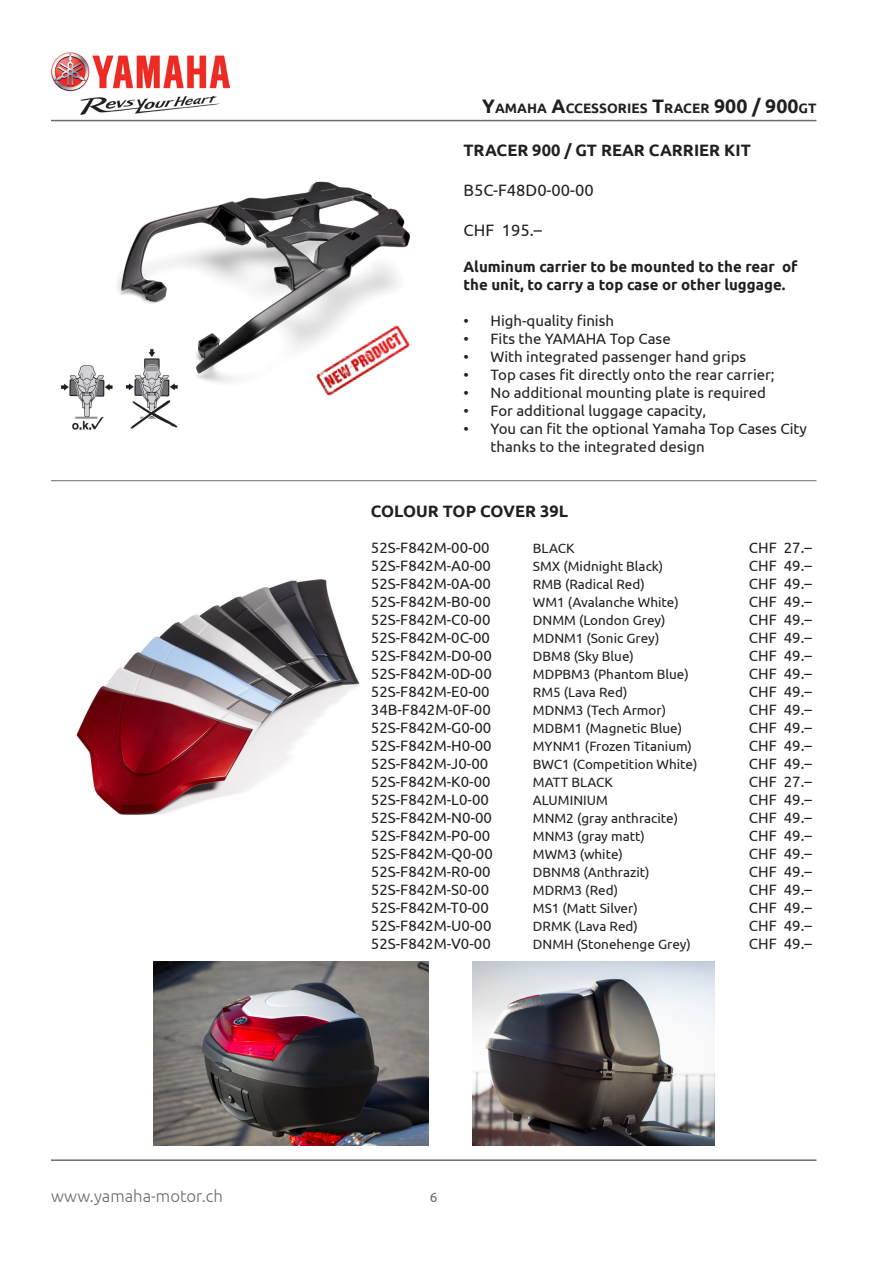
<style>
.page{position:relative;width:893px;height:1263px;background:#fff}
.page>*{position:absolute;margin:0;border:0;box-sizing:border-box;transform-origin:0 0}
.t1{font:700 16.5px "Ubuntu";color:#231f20}
.t2{font:16.5px "Ubuntu";color:#231f20}
.t3{font:300 16.5px "Ubuntu";color:#6b6b6e}
.t4{font:15px/18px "Ubuntu";color:#231f20}
.t5{font:700 15px/18px "Ubuntu";color:#231f20}
.t6{font:700 13.65px "Ubuntu";color:#231f20}
.t7{font:13.5px "Ubuntu";color:#231f20}
.t8{font:13.5px "Ubuntu";color:#6b6b6e}
.s1{font-size:19.5px}
</style>
<div class="page">
<hr style="left:51px;top:1159px;width:765px;height:2px;background:#6b6b6e">
<hr style="left:51px;top:120px;width:765px;height:1px;background:#6b6b6e">
<img style="left:51px;top:53px;width:179px;height:62px">
<img style="left:117px;top:181px;width:293px;height:202px">
<img style="left:305px;top:320px;width:105px;height:76px">
<img style="left:60px;top:349px;width:130px;height:81px">
<hr style="left:51px;top:480px;width:765px;height:1px;background:#6b6b6e">
<img style="left:76px;top:579px;width:284px;height:236px">
<img style="left:153px;top:962px;width:276px;height:183px">
<img style="left:472px;top:962px;width:242px;height:183px">
<p class="t6" style="left:482px;top:100px;width:335px"><span class="s1">Y</span>AMAHA <span class="s1">A</span>CCESSORIES <span class="s1">T</span>RACER <span class="s1">900 / 900</span>GT</p>
<p class="t1" style="left:463px;top:140px;width:289px">TRACER 900 / GT REAR CARRIER KIT</p>
<p class="t2" style="left:463px;top:180px;width:132px">B5C-F48D0-00-00</p>
<p class="t2" style="left:463px;top:220px;width:80px">CHF 195.–</p>
<p class="t5" style="left:463px;top:257px;width:336px">Aluminum carrier to be mounted to the rear of the unit, to carry a top case or other luggage.</p>
<p class="t4" style="left:463px;top:311px;width:152px">• High-quality finish</p>
<p class="t4" style="left:463px;top:329px;width:209px">• Fits the YAMAHA Top Case</p>
<p class="t4" style="left:463px;top:347px;width:284px">• With integrated passenger hand grips</p>
<p class="t4" style="left:463px;top:365px;width:313px">• Top cases fit directly onto the rear carrier;</p>
<p class="t4" style="left:463px;top:383px;width:304px">• No additional mounting plate is required</p>
<p class="t4" style="left:463px;top:401px;width:244px">• For additional luggage capacity,</p>
<p class="t4" style="left:490px;top:419px;width:318px;text-indent:-27px">• You can fit the optional Yamaha Top Cases City thanks to the integrated design</p>
<p class="t1" style="left:371px;top:501px;width:199px">COLOUR TOP COVER 39L</p>
<p class="t4" style="left:371px;top:538px;width:120px">52S-F842M-00-00</p>
<p class="t7" style="left:533px;top:539px;width:43px">BLACK</p>
<p class="t4" style="left:749px;top:538px;width:64px">CHF 27.–</p>
<p class="t4" style="left:371px;top:556px;width:122px">52S-F842M-A0-00</p>
<p class="t7" style="left:533px;top:557px;width:132px">SMX (Midnight Black)</p>
<p class="t4" style="left:749px;top:556px;width:64px">CHF 49.–</p>
<p class="t4" style="left:371px;top:574px;width:122px">52S-F842M-0A-00</p>
<p class="t7" style="left:533px;top:575px;width:113px">RMB (Radical Red)</p>
<p class="t4" style="left:749px;top:574px;width:64px">CHF 49.–</p>
<p class="t4" style="left:371px;top:592px;width:121px">52S-F842M-B0-00</p>
<p class="t7" style="left:533px;top:593px;width:147px">WM1 (Avalanche White)</p>
<p class="t4" style="left:749px;top:592px;width:64px">CHF 49.–</p>
<p class="t4" style="left:371px;top:610px;width:121px">52S-F842M-C0-00</p>
<p class="t7" style="left:533px;top:611px;width:134px">DNMM (London Grey)</p>
<p class="t4" style="left:749px;top:610px;width:64px">CHF 49.–</p>
<p class="t4" style="left:371px;top:628px;width:121px">52S-F842M-0C-00</p>
<p class="t7" style="left:533px;top:629px;width:128px">MDNM1 (Sonic Grey)</p>
<p class="t4" style="left:749px;top:628px;width:64px">CHF 49.–</p>
<p class="t4" style="left:371px;top:646px;width:122px">52S-F842M-D0-00</p>
<p class="t7" style="left:533px;top:647px;width:103px">DBM8 (Sky Blue)</p>
<p class="t4" style="left:749px;top:646px;width:64px">CHF 49.–</p>
<p class="t4" style="left:371px;top:664px;width:122px">52S-F842M-0D-00</p>
<p class="t7" style="left:533px;top:665px;width:157px">MDPBM3 (Phantom Blue)</p>
<p class="t4" style="left:749px;top:664px;width:64px">CHF 49.–</p>
<p class="t4" style="left:371px;top:682px;width:120px">52S-F842M-E0-00</p>
<p class="t7" style="left:533px;top:683px;width:96px">RM5 (Lava Red)</p>
<p class="t4" style="left:749px;top:682px;width:64px">CHF 49.–</p>
<p class="t4" style="left:371px;top:700px;width:121px">34B-F842M-0F-00</p>
<p class="t7" style="left:533px;top:701px;width:135px">MDNM3 (Tech Armor)</p>
<p class="t4" style="left:749px;top:700px;width:64px">CHF 49.–</p>
<p class="t4" style="left:371px;top:718px;width:122px">52S-F842M-G0-00</p>
<p class="t7" style="left:533px;top:719px;width:151px">MDBM1 (Magnetic Blue)</p>
<p class="t4" style="left:749px;top:718px;width:64px">CHF 49.–</p>
<p class="t4" style="left:371px;top:736px;width:122px">52S-F842M-H0-00</p>
<p class="t7" style="left:533px;top:737px;width:160px">MYNM1 (Frozen Titanium)</p>
<p class="t4" style="left:749px;top:736px;width:64px">CHF 49.–</p>
<p class="t4" style="left:371px;top:754px;width:119px">52S-F842M-J0-00</p>
<p class="t7" style="left:533px;top:755px;width:166px">BWC1 (Competition White)</p>
<p class="t4" style="left:749px;top:754px;width:64px">CHF 49.–</p>
<p class="t4" style="left:371px;top:772px;width:121px">52S-F842M-K0-00</p>
<p class="t7" style="left:533px;top:773px;width:82px">MATT BLACK</p>
<p class="t4" style="left:749px;top:772px;width:64px">CHF 27.–</p>
<p class="t4" style="left:371px;top:790px;width:120px">52S-F842M-L0-00</p>
<p class="t7" style="left:533px;top:791px;width:76px">ALUMINIUM</p>
<p class="t4" style="left:749px;top:790px;width:64px">CHF 49.–</p>
<p class="t4" style="left:371px;top:808px;width:123px">52S-F842M-N0-00</p>
<p class="t7" style="left:533px;top:809px;width:147px">MNM2 (gray anthracite)</p>
<p class="t4" style="left:749px;top:808px;width:64px">CHF 49.–</p>
<p class="t4" style="left:371px;top:826px;width:121px">52S-F842M-P0-00</p>
<p class="t7" style="left:533px;top:827px;width:114px">MNM3 (gray matt)</p>
<p class="t4" style="left:749px;top:826px;width:64px">CHF 49.–</p>
<p class="t4" style="left:371px;top:844px;width:123px">52S-F842M-Q0-00</p>
<p class="t7" style="left:533px;top:845px;width:91px">MWM3 (white)</p>
<p class="t4" style="left:749px;top:844px;width:64px">CHF 49.–</p>
<p class="t4" style="left:371px;top:862px;width:121px">52S-F842M-R0-00</p>
<p class="t7" style="left:533px;top:863px;width:118px">DBNM8 (Anthrazit)</p>
<p class="t4" style="left:749px;top:862px;width:64px">CHF 49.–</p>
<p class="t4" style="left:371px;top:880px;width:120px">52S-F842M-S0-00</p>
<p class="t7" style="left:533px;top:881px;width:87px">MDRM3 (Red)</p>
<p class="t4" style="left:749px;top:880px;width:64px">CHF 49.–</p>
<p class="t4" style="left:371px;top:898px;width:119px">52S-F842M-T0-00</p>
<p class="t7" style="left:533px;top:899px;width:106px">MS1 (Matt Silver)</p>
<p class="t4" style="left:749px;top:898px;width:64px">CHF 49.–</p>
<p class="t4" style="left:371px;top:916px;width:122px">52S-F842M-U0-00</p>
<p class="t7" style="left:533px;top:917px;width:107px">DRMK (Lava Red)</p>
<p class="t4" style="left:749px;top:916px;width:64px">CHF 49.–</p>
<p class="t4" style="left:371px;top:934px;width:121px">52S-F842M-V0-00</p>
<p class="t7" style="left:533px;top:935px;width:160px">DNMH (Stonehenge Grey)</p>
<p class="t4" style="left:749px;top:934px;width:64px">CHF 49.–</p>
<p class="t3" style="left:51px;top:1186px;width:173px">www.yamaha-motor.ch</p>
<p class="t8" style="left:430px;top:1189px;width:9px">6</p>
</div>
